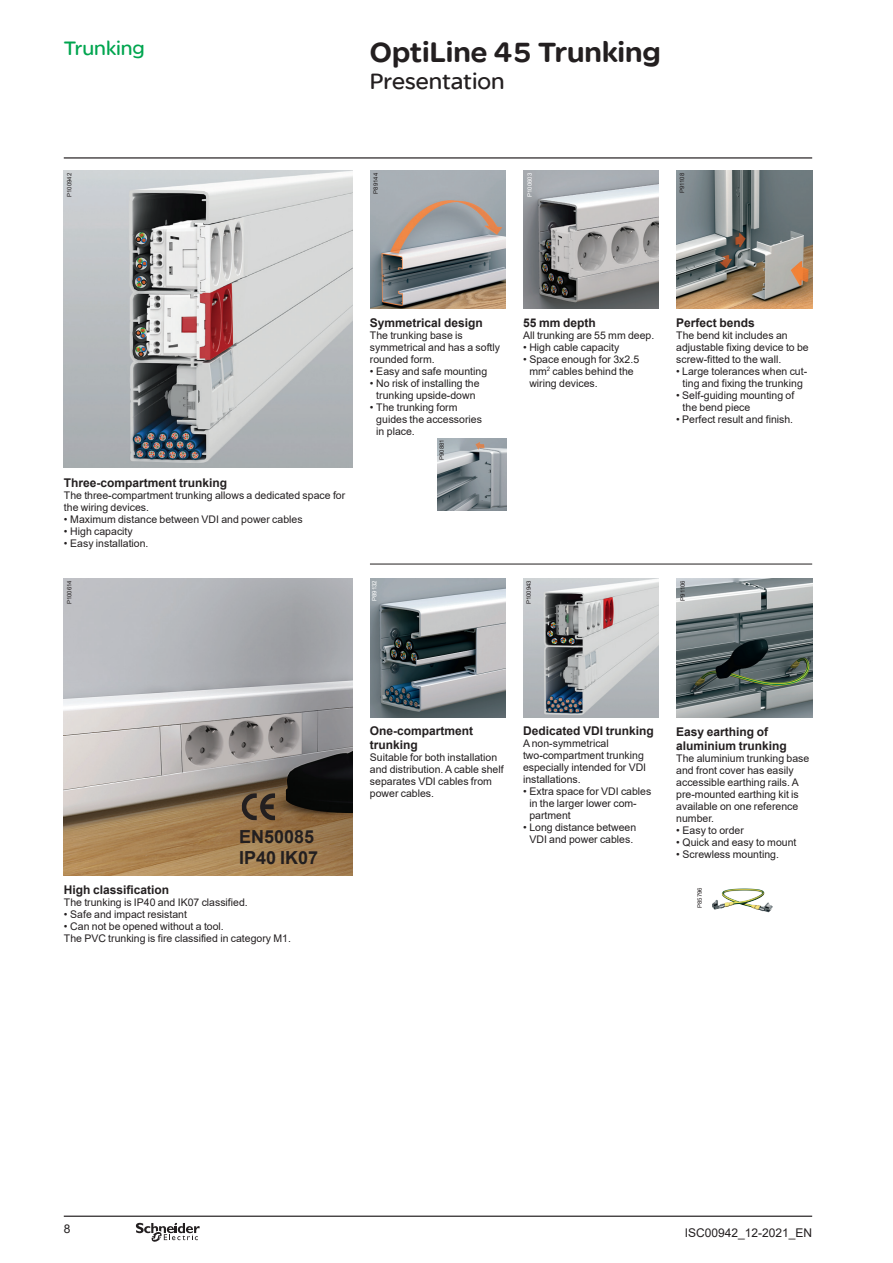
<style>
.page{position:relative;width:893px;height:1263px;background:#fff}
.page>*{position:absolute;margin:0;border:0;box-sizing:border-box;transform-origin:0 0}
._0_TitleLev1{font:700 30px "SE Optimist";color:#231f20}
._0_TitleLev2{font:24px "SE Optimist";color:#231f20}
.t1{font:21px "SE Optimist";color:#00a54f}
._1_Section_2__12{font:700 18px/21.6px "Arial";color:#231f20}
._1_Section_4__8{font:700 12px/13.5px "Arial";color:#231f20}
.t2{font:12px "Arial";color:#231f20}
._1_Text__7{font:10.5px/12px "Arial";color:#231f20}
.Picture_Number{font:6px "Arial";color:#231f20}
.Picture_Number_white{font:6px "Arial";color:#fff}
</style>
<div class="page">
<hr style="left:64px;top:157px;width:748px;height:2px;background:#231f20">
<hr style="left:64px;top:1215px;width:748px;height:2px;background:#231f20">
<svg style="left:136px;top:1223px;width:64px;height:19px"></svg>
<img style="left:712px;top:888px;width:61px;height:24px">
<img style="left:370px;top:170px;width:136px;height:139px">
<img style="left:523px;top:170px;width:136px;height:139px">
<img style="left:64px;top:170px;width:289px;height:298px">
<img style="left:676px;top:170px;width:136px;height:139px">
<img style="left:523px;top:578px;width:136px;height:139px">
<img style="left:64px;top:578px;width:289px;height:298px">
<hr style="left:370px;top:564px;width:442px;height:1px;background:#231f20">
<img style="left:676px;top:578px;width:136px;height:139px">
<img style="left:437px;top:439px;width:69px;height:71px">
<svg style="left:242px;top:793px;width:33px;height:27px"></svg>
<img style="left:370px;top:578px;width:136px;height:139px">
<h3 class="t1" style="left:64px;top:36px;width:83px">Trunking</h3>
<p class="_0_TitleLev1" style="left:370px;top:35px;width:292px">OptiLine 45 Trunking</p>
<p class="_0_TitleLev2" style="left:370px;top:68px;width:136px">Presentation</p>
<p class="Picture_Number" style="left:372px;top:194px;width:22px;rotate:-90deg">P89144</p>
<p class="Picture_Number" style="left:678px;top:193px;width:22px;rotate:-90deg">P91108</p>
<p class="Picture_Number" style="left:65px;top:197px;width:26px;rotate:-90deg">P100942</p>
<p class="Picture_Number_white" style="left:526px;top:197px;width:26px;rotate:-90deg">P100603</p>
<p class="_1_Section_4__8" style="left:64px;top:476px;width:165px">Three-compartment trunking</p>
<p class="_1_Text__7" style="left:64px;top:489px;width:283px">The three-compartment trunking allows a dedicated space for the wiring devices.</p>
<p class="_1_Text__7" style="left:64px;top:513px;width:240px">• Maximum distance between VDI and power cables</p>
<p class="_1_Text__7" style="left:64px;top:525px;width:70px">• High capacity</p>
<p class="_1_Text__7" style="left:64px;top:537px;width:86px">• Easy installation.</p>
<p class="Picture_Number" style="left:65px;top:604px;width:26px;rotate:-90deg">P100614</p>
<p class="_1_Section_4__8" style="left:370px;top:316px;width:114px">Symmetrical design</p>
<p class="_1_Text__7" style="left:370px;top:329px;width:132px">The trunking base is symmetrical and has a softly rounded form.</p>
<p class="_1_Text__7" style="left:370px;top:365px;width:119px">• Easy and safe mounting</p>
<p class="_1_Text__7" style="left:370px;top:377px;width:111px;text-align:center">• No risk of installing the trunking upside-down</p>
<p class="_1_Text__7" style="left:376px;top:401px;width:107px;text-indent:-6px">• The trunking form guides the accessories in place.</p>
<p class="Picture_Number" style="left:437px;top:460px;width:22px;rotate:-90deg">P90881</p>
<p class="_1_Section_4__8" style="left:523px;top:316px;width:74px">55 mm depth</p>
<p class="_1_Text__7" style="left:523px;top:329px;width:133px">All trunking are 55 mm deep.</p>
<p class="_1_Text__7" style="left:523px;top:341px;width:98px">• High cable capacity</p>
<p class="_1_Text__7" style="left:529px;top:353px;width:111px;text-indent:-6px">• Space enough for 3x2.5 mm<sup>2</sup> cables behind the wiring devices.</p>
<p class="_1_Section_4__8" style="left:676px;top:316px;width:80px">Perfect bends</p>
<p class="_1_Text__7" style="left:676px;top:329px;width:134px">The bend kit includes an adjustable fixing device to be screw-fitted to the wall.</p>
<p class="_1_Text__7" style="left:676px;top:365px;width:132px;text-align:center">• Large tolerances when cut&shy;ting and fixing the trunking</p>
<p class="_1_Text__7" style="left:683px;top:389px;width:113px;text-indent:-6px">• Self-guiding mounting of the bend piece</p>
<p class="_1_Text__7" style="left:676px;top:413px;width:118px">• Perfect result and finish.</p>
<p class="Picture_Number_white" style="left:370px;top:601px;width:22px;rotate:-90deg">P89132</p>
<p class="Picture_Number" style="left:525px;top:604px;width:26px;rotate:-90deg">P100943</p>
<p class="Picture_Number" style="left:679px;top:601px;width:22px;rotate:-90deg">P91106</p>
<p class="_1_Section_2__12" style="left:239px;top:826px;width:81px">EN50085<br>IP40 IK07</p>
<p class="_1_Section_4__8" style="left:64px;top:883px;width:107px">High classification</p>
<p class="_1_Text__7" style="left:64px;top:897px;width:185px">The trunking is IP40 and IK07 classified.</p>
<p class="_1_Text__7" style="left:64px;top:909px;width:125px">• Safe and impact resistant</p>
<p class="_1_Text__7" style="left:64px;top:921px;width:161px">• Can not be opened without a tool.</p>
<p class="_1_Text__7" style="left:64px;top:933px;width:229px">The PVC trunking is fire classified in category M1.</p>
<p class="_1_Section_4__8" style="left:370px;top:724px;width:105px">One-compartment trunking</p>
<p class="_1_Text__7" style="left:370px;top:751px;width:135px">Suitable for both installation and distribution. A cable shelf separates VDI cables from power cables.</p>
<p class="_1_Section_4__8" style="left:523px;top:724px;width:132px">Dedicated VDI trunking</p>
<p class="_1_Text__7" style="left:523px;top:738px;width:125px">A non-symmetrical two-compartment trunking especially intended for VDI installations.</p>
<p class="_1_Text__7" style="left:529px;top:786px;width:123px;text-indent:-6px">• Extra space for VDI cables in the larger lower com&shy;partment</p>
<p class="_1_Text__7" style="left:523px;top:822px;width:115px;text-align:center">• Long distance between<br>VDI and power cables.</p>
<p class="_1_Section_4__8" style="left:676px;top:725px;width:112px">Easy earthing of aluminium trunking</p>
<p class="_1_Text__7" style="left:676px;top:752px;width:135px">The aluminium trunking base and front cover has easily accessible earthing rails. A pre-mounted earthing kit is available on one reference number.</p>
<p class="_1_Text__7" style="left:676px;top:824px;width:69px">• Easy to order</p>
<p class="_1_Text__7" style="left:676px;top:836px;width:122px">• Quick and easy to mount</p>
<p class="_1_Text__7" style="left:676px;top:848px;width:104px">• Screwless mounting.</p>
<p class="Picture_Number" style="left:695px;top:908px;width:22px;rotate:-90deg">P85796</p>
<p class="t2" style="left:64px;top:1220px;width:8px">8</p>
<p class="t2" style="left:685px;top:1225px;width:129px">ISC00942_12-2021_EN</p>
</div>
